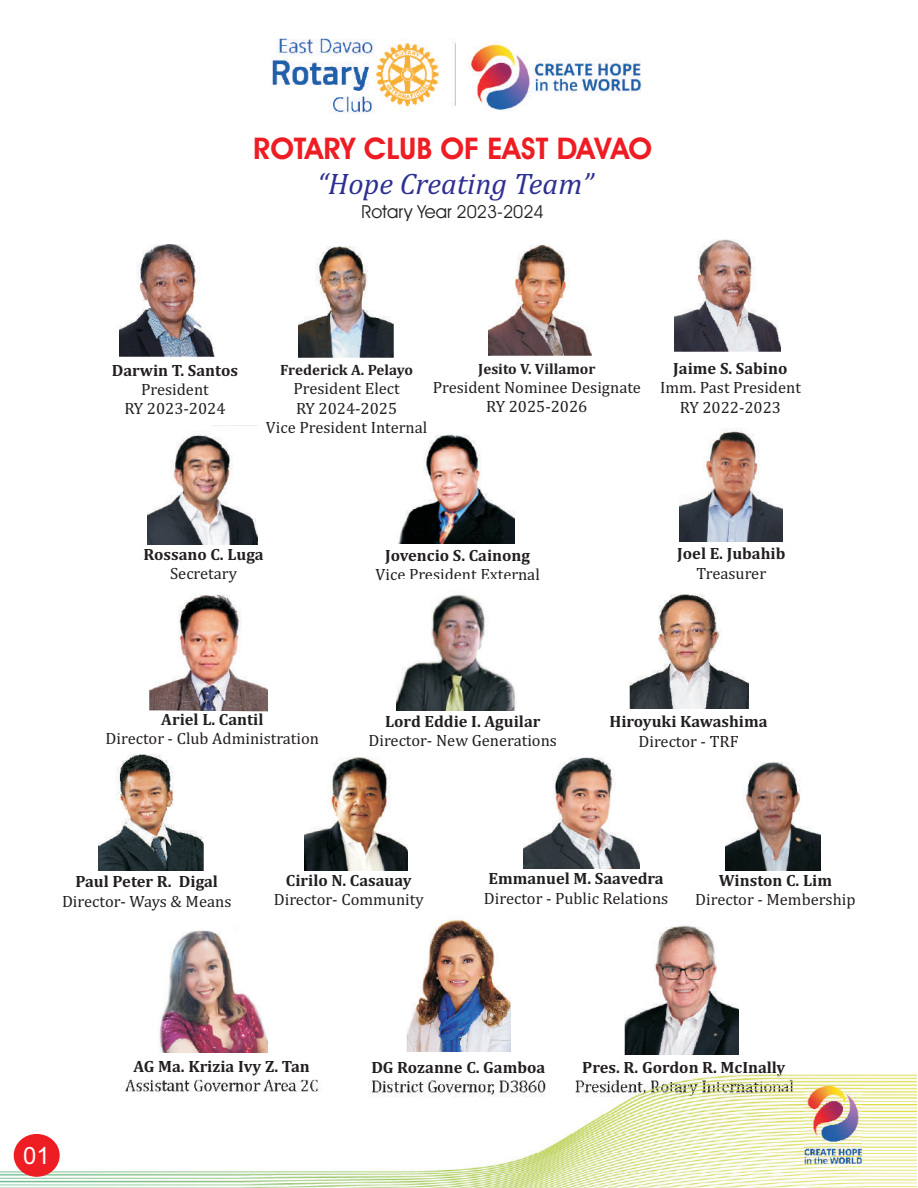
<style>
.page{position:relative;width:918px;height:1188px;background:#fff}
.page>*{position:absolute;margin:0;border:0;box-sizing:border-box;transform-origin:0 0}
.t1{font:700 30px "Avant Garde IT Cby BT";color:#ee1d23}
.t2{font:italic 30px "Cambria";color:#2e3092}
.t3{font:23.85px "Arial";color:#fff}
.t4{font:18px "Avant Garde IT Cby BT";color:#231f20}
.t5{font:16.5px/19.4px "Cambria";color:#231f20;text-align:center}
.t6{font:700 16.5px "Cambria";color:#231f20}
.t7{font:700 15.15px "Cambria";color:#231f20}
</style>
<div class="page">
<img style="left:675px;top:240px;width:106px;height:112px">
<img style="left:119px;top:245px;width:95px;height:111px">
<img style="left:299px;top:247px;width:95px;height:110px">
<img style="left:630px;top:595px;width:118px;height:114px">
<img style="left:99px;top:755px;width:104px;height:115px">
<img style="left:149px;top:595px;width:119px;height:116px">
<img style="left:489px;top:246px;width:102px;height:109px">
<img style="left:679px;top:429px;width:104px;height:113px">
<img style="left:726px;top:762px;width:95px;height:108px">
<img style="left:397px;top:594px;width:119px;height:117px">
<img style="left:398px;top:434px;width:116px;height:109px">
<img style="left:147px;top:425px;width:111px;height:119px">
<img style="left:523px;top:757px;width:117px;height:112px">
<img style="left:304px;top:757px;width:104px;height:114px">
<img style="left:625px;top:925px;width:113px;height:129px">
<img style="left:159px;top:930px;width:109px;height:122px">
<img style="left:407px;top:919px;width:104px;height:133px">
<img style="left:469px;top:42px;width:173px;height:69px">
<img style="left:272px;top:38px;width:184px;height:76px">
<img style="left:0;top:1075px;width:917px;height:113px">
<div style="left:14px;top:1134px;width:46px;height:43px;background:#ee1d23;border-radius:50%"></div>
<img style="left:804px;top:1086px;width:57px;height:78px">
<h1 class="t1" style="left:253px;top:136px;width:400px">ROTARY CLUB OF EAST DAVAO</h1>
<h1 class="t2" style="left:317px;top:171px;width:278px">“Hope Creating Team”</h1>
<p class="t4" style="left:362px;top:205px;width:184px">Rotary Year 2023-2024</p>
<p class="t6" style="left:112px;top:363px;width:128px">Darwin T. Santos</p>
<p class="t5" style="left:124px;top:381px;width:103px">President<br>RY 2023-2024</p>
<p class="t7" style="left:478px;top:362px;width:119px">Jesito V. Villamor</p>
<p class="t5" style="left:433px;top:379px;width:210px">President Nominee Designate<br>RY 2025-2026</p>
<p class="t7" style="left:280px;top:364px;width:134px">Frederick A. Pelayo</p>
<p class="t5" style="left:266px;top:380px;width:163px">President Elect<br>RY 2024-2025<br>Vice President Internal</p>
<p class="t6" style="left:673px;top:361px;width:116px">Jaime S. Sabino</p>
<p class="t5" style="left:660px;top:379px;width:142px">Imm. Past President<br>RY 2022-2023</p>
<p class="t6" style="left:144px;top:547px;width:122px">Rossano C. Luga</p>
<p class="t5" style="left:170px;top:565px;width:68px">Secretary</p>
<p class="t6" style="left:385px;top:548px;width:146px">Jovencio S. Cainong</p>
<p class="t5" style="left:376px;top:566px;width:166px">Vice President External</p>
<p class="t6" style="left:677px;top:546px;width:110px">Joel E. Jubahib</p>
<p class="t5" style="left:697px;top:564px;width:71px">Treasurer</p>
<p class="t6" style="left:161px;top:712px;width:104px">Ariel L. Cantil</p>
<p class="t5" style="left:106px;top:730px;width:215px">Director - Club Administration</p>
<p class="t6" style="left:385px;top:714px;width:157px">Lord Eddie I. Aguilar</p>
<p class="t5" style="left:369px;top:732px;width:190px">Director- New Generations</p>
<p class="t6" style="left:609px;top:715px;width:160px">Hiroyuki Kawashima</p>
<p class="t5" style="left:639px;top:733px;width:102px">Director - TRF</p>
<p class="t6" style="left:75px;top:874px;width:144px">Paul Peter R. Digal</p>
<p class="t5" style="left:62px;top:892px;width:171px">Director- Ways &amp; Means</p>
<p class="t6" style="left:286px;top:873px;width:127px">Cirilo N. Casauay</p>
<p class="t5" style="left:274px;top:891px;width:151px">Director- Community</p>
<p class="t6" style="left:489px;top:871px;width:177px">Emmanuel M. Saavedra</p>
<p class="t5" style="left:484px;top:889px;width:186px">Director - Public Relations</p>
<p class="t6" style="left:719px;top:873px;width:115px">Winston C. Lim</p>
<p class="t5" style="left:695px;top:891px;width:162px">Director - Membership</p>
<h2 class="t3" style="left:23px;top:1146px;width:28px">01</h2>
<p class="t6" style="left:133px;top:1059px;width:178px">AG Ma. Krizia Ivy Z. Tan</p>
<p class="t6" style="left:371px;top:1060px;width:176px">DG Rozanne C. Gamboa</p>
<p class="t6" style="left:582px;top:1060px;width:205px">Pres. R. Gordon R. McInally</p>
</div>
